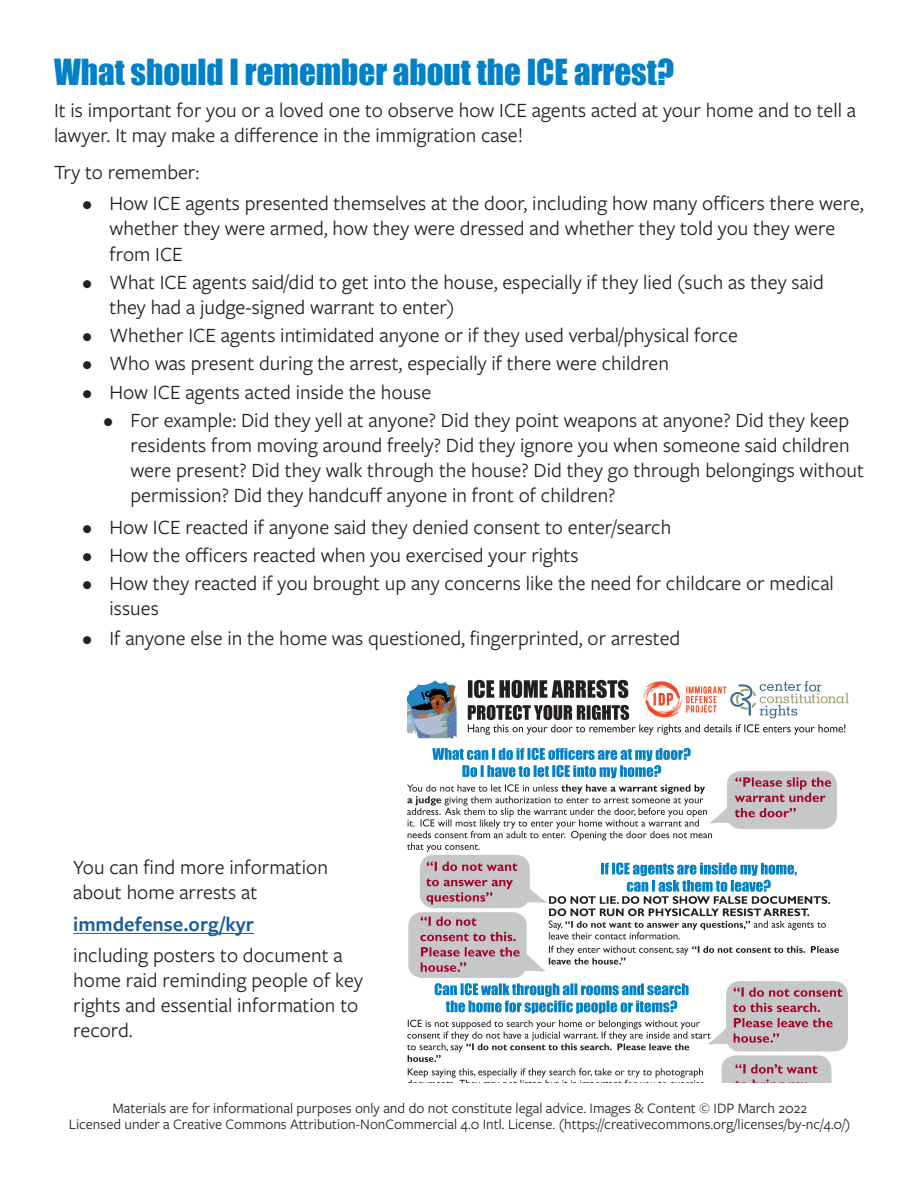
<style>
.page{position:relative;width:918px;height:1188px;background:#fff}
.page>*{position:absolute;margin:0;border:0;box-sizing:border-box;transform-origin:0 0}
.blue_header_small{font:33px "Impact";color:#0081c7}
.regular_text{font:21px/25.2px "Freight Sans Pro";color:#231f20}
.bullets_indent{font:21px/25.2px "Freight Sans Pro";color:#231f20}
.bullets_indent-2{font:600 21px "Freight Sans Pro";color:#175d9e}
.t1{font:15px "Freight Sans Pro";color:#231f20}
</style>
<div class="page">
<img style="left:407px;top:679px;width:442px;height:404px">
<hr style="left:73px;top:933px;width:181px;height:1px;background:#175d9e">
<p class="blue_header_small" style="left:54px;top:47px;width:622px">What should I remember about the ICE arrest?</p>
<p class="regular_text" style="left:54px;top:96px;width:804px">It is important for you or a loved one to observe how ICE agents acted at your home and to tell a lawyer. It may make a difference in the immigration case!</p>
<p class="regular_text" style="left:54px;top:159px;width:147px">Try to remember:</p>
<p class="regular_text" style="left:110px;top:190px;width:756px;text-indent:-27px">• How ICE agents presented themselves at the door, including how many officers there were, whether they were armed, how they were dressed and whether they told you they were from ICE</p>
<p class="regular_text" style="left:110px;top:269px;width:716px;text-indent:-27px">• What ICE agents said/did to get into the house, especially if they lied (such as they said they had a judge-signed warrant to enter)</p>
<p class="regular_text" style="left:82px;top:322px;width:657px">• Whether ICE agents intimidated anyone or if they used verbal/physical force</p>
<p class="regular_text" style="left:82px;top:350px;width:588px">• Who was present during the arrest, especially if there were children</p>
<p class="regular_text" style="left:82px;top:378px;width:350px">• How ICE agents acted inside the house</p>
<p class="regular_text" style="left:130px;top:407px;width:735px;text-indent:-27px">• For example: Did they yell at anyone? Did they point weapons at anyone? Did they keep residents from moving around freely? Did they ignore you when someone said children were present? Did they walk through the house? Did they go through belongings without permission? Did they handcuff anyone in front of children?</p>
<p class="regular_text" style="left:82px;top:513px;width:590px">• How ICE reacted if anyone said they denied consent to enter/search</p>
<p class="regular_text" style="left:82px;top:542px;width:498px">• How the officers reacted when you exercised your rights</p>
<p class="regular_text" style="left:110px;top:570px;width:726px;text-indent:-27px">• How they reacted if you brought up any concerns like the need for childcare or medical issues</p>
<p class="regular_text" style="left:82px;top:625px;width:599px">• If anyone else in the home was questioned, fingerprinted, or arrested</p>
<p class="bullets_indent" style="left:73px;top:854px;width:256px">You can find more information about home arrests at</p>
<p class="bullets_indent-2" style="left:73px;top:910px;width:182px">immdefense.org/kyr</p>
<p class="bullets_indent" style="left:73px;top:942px;width:291px">including posters to document a home raid reminding people of key rights and essential information to record.</p>
<p class="t1" style="left:112px;top:1098px;width:696px">Materials are for informational purposes only and do not constitute legal advice. Images &amp; Content © IDP March 2022</p>
<p class="t1" style="left:69px;top:1114px;width:783px">Licensed under a Creative Commons Attribution-NonCommercial 4.0 Intl. License. (https://creativecommons.org/licenses/by-nc/4.0/)</p>
</div>
